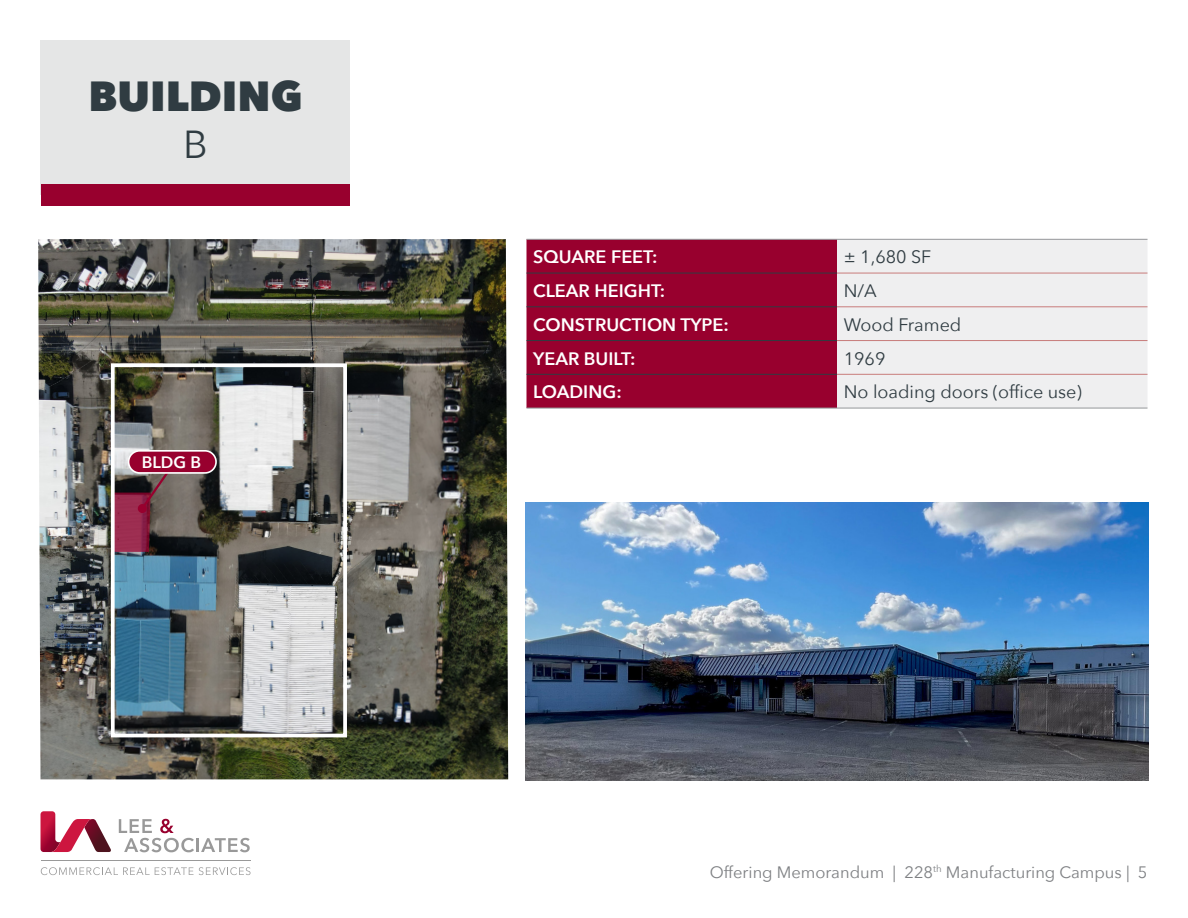
<style>
.page{position:relative;width:1188px;height:918px;background:#fff}
.page>*{position:absolute;margin:0;border:0;box-sizing:border-box;transform-origin:0 0}
.t1{font:800 42px "Avenir Next";color:#303c42}
.t2{font:39px "Avenir Next";color:#303c42}
.t3{font:600 18px "Avenir Next";color:#fff}
.t4{font:18px "Avenir Next";color:#303c42}
.t5{font:16.5px "Avenir Next";color:#7e8083}
.t6{font:600 16.5px "Avenir Next";color:#fff}
</style>
<div class="page">
<svg style="left:119px;top:819px;width:75px;height:33px"></svg>
<hr style="left:196px;top:838px;width:3px;height:14px;background:#999">
<svg style="left:201px;top:838px;width:49px;height:14px"></svg>
<svg style="left:40px;top:811px;width:71px;height:41px"></svg>
<svg style="left:41px;top:867px;width:210px;height:8px"></svg>
<hr style="left:41px;top:861px;width:210px;height:1px;background:#999">
<div style="left:40px;top:40px;width:310px;height:155px;background:#e5e6e6"></div>
<div style="left:41px;top:184px;width:309px;height:21px;background:#98002e"></div>
<img style="left:38px;top:239px;width:470px;height:540px">
<img style="left:526px;top:502px;width:623px;height:279px">
<div style="left:526px;top:240px;width:311px;height:168px;background:#98002e"></div>
<div style="left:837px;top:240px;width:311px;height:168px;background:#efeff0"></div>
<hr style="left:526px;top:239px;width:311px;height:1px;background:#949699">
<hr style="left:837px;top:239px;width:311px;height:1px;background:#949699">
<hr style="left:526px;top:408px;width:311px;height:1px;background:#949699">
<hr style="left:837px;top:408px;width:311px;height:1px;background:#949699">
<hr style="left:837px;top:273px;width:311px;height:1px;background:#c87c7b">
<hr style="left:837px;top:307px;width:311px;height:1px;background:#c87c7b">
<hr style="left:837px;top:340px;width:311px;height:1px;background:#c87c7b">
<hr style="left:837px;top:374px;width:311px;height:1px;background:#c87c7b">
<hr style="left:526px;top:273px;width:311px;height:1px;background:#303c42">
<hr style="left:526px;top:307px;width:311px;height:1px;background:#303c42">
<hr style="left:526px;top:340px;width:311px;height:1px;background:#303c42">
<hr style="left:526px;top:374px;width:311px;height:1px;background:#303c42">
<svg style="left:116px;top:469px;width:55px;height:83px;background:#6e3846"></svg>
<div style="left:138px;top:504px;width:9px;height:9px;background:#98002e;border-radius:50%"></div>
<div style="left:129px;top:451px;width:87px;height:22px;background:#98002e;border-radius:11px"></div>
<div style="left:128px;top:450px;width:89px;height:24px;border:2px solid #fff;border-radius:11px"></div>
<div style="left:111px;top:363px;width:236px;height:374px;border:4px solid #fff"></div>
<h1 class="t1" style="left:88px;top:70px;width:216px">BUILDING</h1>
<h2 class="t2" style="left:183px;top:112px;width:26px">B</h2>
<p class="t6" style="left:142px;top:448px;width:61px">BLDG B</p>
<p class="t3" style="left:533px;top:242px;width:126px">SQUARE FEET:</p>
<p class="t4" style="left:844px;top:242px;width:89px">± 1,680 SF</p>
<p class="t3" style="left:533px;top:275px;width:134px">CLEAR HEIGHT:</p>
<p class="t4" style="left:844px;top:276px;width:35px">N/A</p>
<p class="t3" style="left:533px;top:309px;width:197px">CONSTRUCTION TYPE:</p>
<p class="t4" style="left:844px;top:309px;width:119px">Wood Framed</p>
<p class="t3" style="left:533px;top:343px;width:104px">YEAR BUILT:</p>
<p class="t4" style="left:844px;top:343px;width:43px">1969</p>
<p class="t3" style="left:533px;top:377px;width:90px">LOADING:</p>
<p class="t4" style="left:844px;top:377px;width:240px">No loading doors (office use)</p>
<p class="t5" style="left:710px;top:858px;width:439px">Offering Memorandum | 228<sup>th</sup> Manufacturing Campus | 5</p>
</div>
